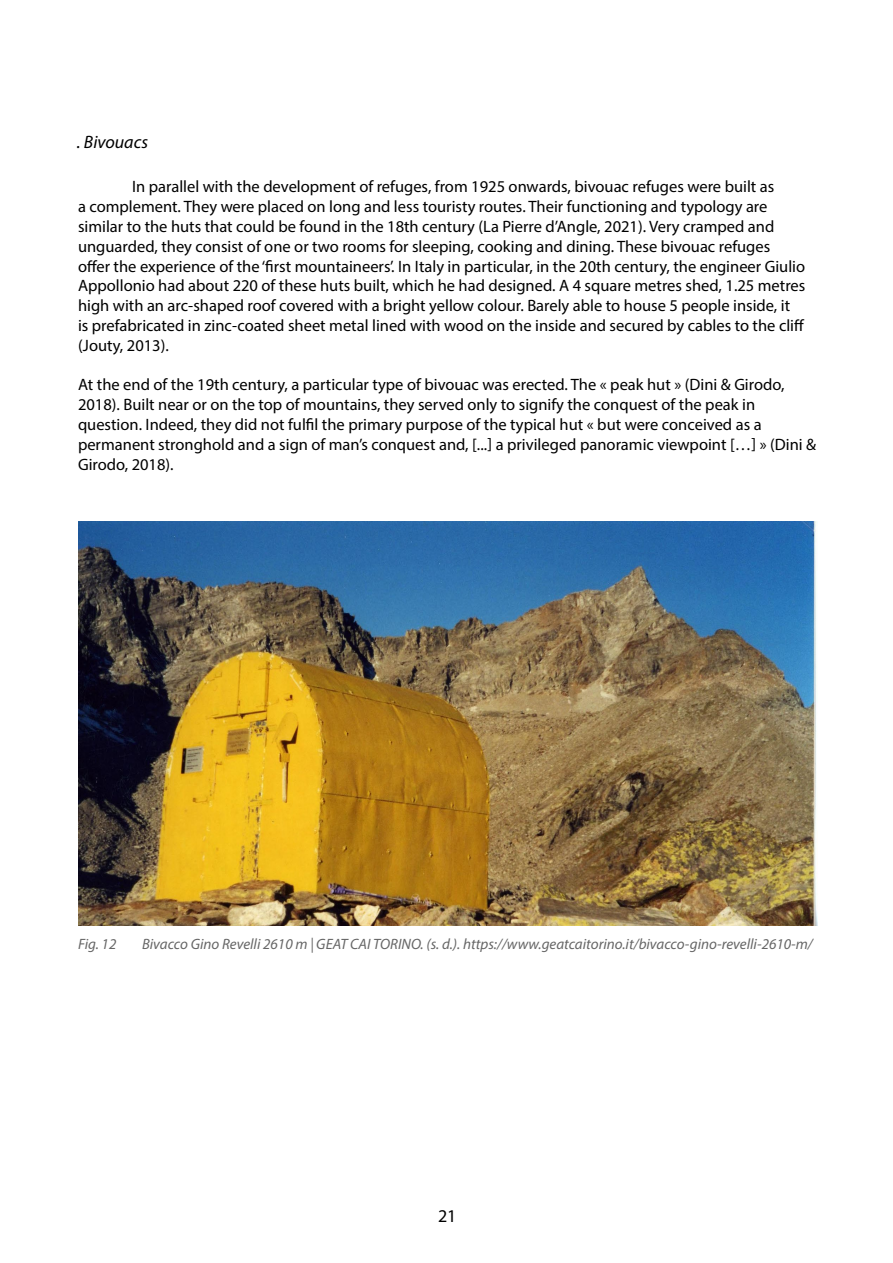
<style>
.page{position:relative;width:893px;height:1263px;background:#fff}
.page>*{position:absolute;margin:0;border:0;box-sizing:border-box;transform-origin:0 0}
.t1{font:italic 18px "Myriad Pro";color:#000}
.t2{font:18px "Myriad Pro";color:#000}
.t3{font:16.5px/19.8px "Myriad Pro";color:#000}
.t4{font:italic 15px "Myriad Pro";color:#666}
</style>
<div class="page">
<img style="left:78px;top:522px;width:739px;height:404px">
<p class="t1" style="left:77px;top:131px;width:73px">. Bivouacs</p>
<p class="t3" style="left:78px;top:177px;width:729px;text-indent:54px">In parallel with the development of refuges, from 1925 onwards, bivouac refuges were built as<br>a complement. They were placed on long and less touristy routes. Their functioning and typology are similar to the huts that could be found in the 18th century (La Pierre d’Angle, 2021). Very cramped and unguarded, they consist of one or two rooms for sleeping, cooking and dining. These bivouac refuges offer the experience of the ‘first mountaineers’. In Italy in particular, in the 20th century, the engineer Giulio Appollonio had about 220 of these huts built, which he had designed. A 4 square metres shed, 1.25 metres high with an arc-shaped roof covered with a bright yellow colour. Barely able to house 5 people inside, it<br>is prefabricated in zinc-coated sheet metal lined with wood on the inside and secured by cables to the cliff (Jouty, 2013).</p>
<p class="t3" style="left:78px;top:375px;width:740px">At the end of the 19th century, a particular type of bivouac was erected. The « peak hut » (Dini &amp; Girodo, 2018). Built near or on the top of mountains, they served only to signify the conquest of the peak in question. Indeed, they did not fulfil the primary purpose of the typical hut « but were conceived as a permanent stronghold and a sign of man’s conquest and, [...] a privileged panoramic viewpoint […] » (Dini &amp; Girodo, 2018).</p>
<p class="t4" style="left:78px;top:935px;width:40px">Fig. 12</p>
<p class="t4" style="left:142px;top:935px;width:672px">Bivacco Gino Revelli 2610 m | GEAT CAI TORINO. (s. d.). https://www.geatcaitorino.it/bivacco-gino-revelli-2610-m/</p>
<p class="t2" style="left:438px;top:1205px;width:20px">21</p>
</div>
